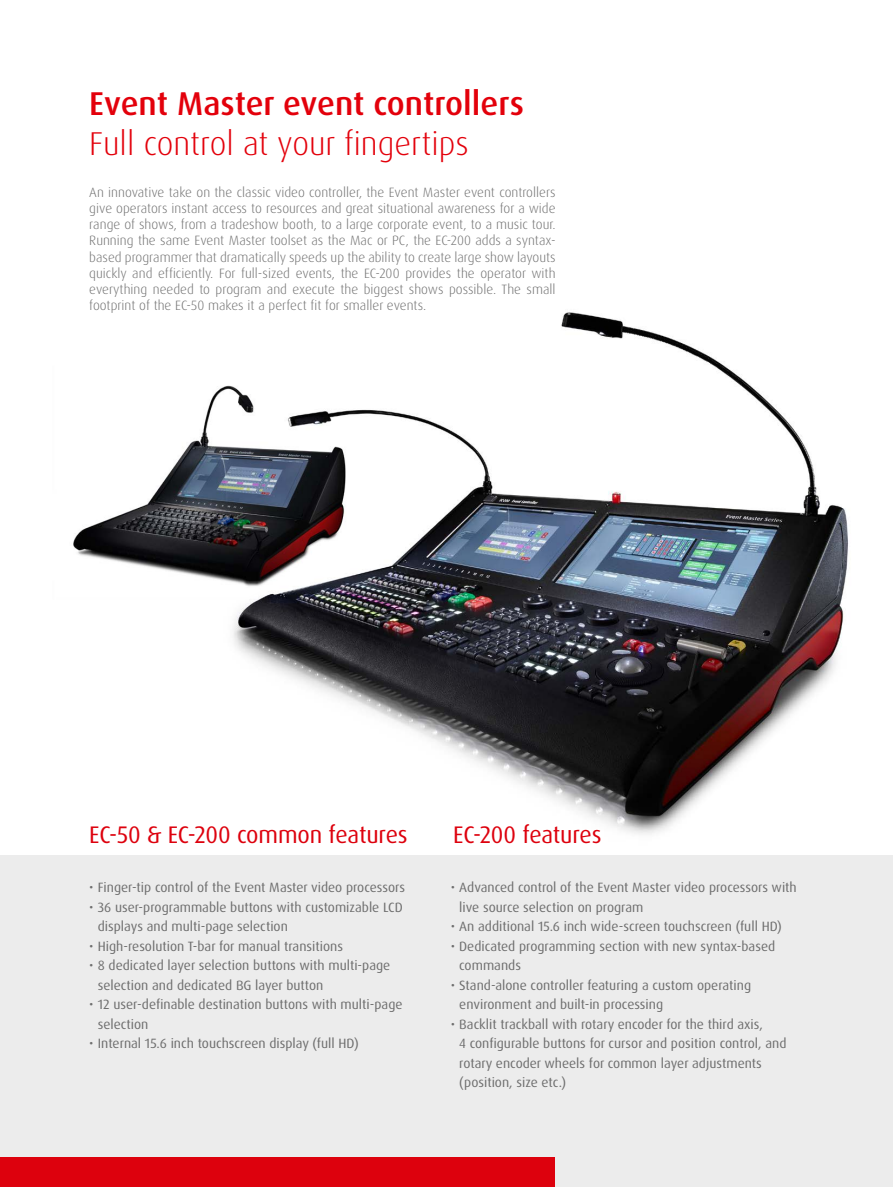
<style>
.page{position:relative;width:893px;height:1187px;background:#fff}
.page>*{position:absolute;margin:0;border:0;box-sizing:border-box;transform-origin:0 0}
.t1{font:500 33px "Dax Pro";color:#e3000b}
.t2{font:300 33px "Dax Pro";color:#e3000b}
.t3{font:24px "Dax Pro";letter-spacing:-.01em;color:#dd010d}
.t4{font:13.5px/19.5px "Dax Pro";color:#6e6e6e}
.t5{font:300 13.5px/16.2px "Dax Pro";color:#6e6e6e;text-align:justify}
</style>
<div class="page">
<img style="left:233px;top:312px;width:615px;height:522px">
<img style="left:73px;top:366px;width:288px;height:233px">
<div style="left:0;top:855px;width:893px;height:331px;background:#ececec"></div>
<div style="left:0;top:1157px;width:555px;height:29px;background:#dd010d"></div>
<h1 class="t1" style="left:89px;top:82px;width:436px">Event Master event controllers</h1>
<h1 class="t2" style="left:89px;top:122px;width:381px">Full control at your fingertips</h1>
<p class="t5" style="left:89px;top:184px;width:468px">An innovative take on the classic video controller, the Event Master event controllers give operators instant access to resources and great situational awareness for a wide range of shows, from a tradeshow booth, to a large corporate event, to a music tour.<br>Running the same Event Master toolset as the Mac or PC, the EC-200 adds a syntax&shy;based programmer that dramatically speeds up the ability to create large show layouts quickly and efficiently. For full-sized events, the EC-200 provides the operator with everything needed to program and execute the biggest shows possible. The small footprint of the EC-50 makes it a perfect fit for smaller events.</p>
<h2 class="t3" style="left:89px;top:818px;width:320px">EC-50 &amp; EC-200 common features</h2>
<h2 class="t3" style="left:453px;top:818px;width:150px">EC-200 features</h2>
<p class="t4" style="left:89px;top:877px;width:317px">• Finger-tip control of the Event Master video processors</p>
<p class="t4" style="left:98px;top:897px;width:306px;text-indent:-9px">• 36 user-programmable buttons with customizable LCD displays and multi-page selection</p>
<p class="t4" style="left:89px;top:936px;width:255px">• High-resolution T-bar for manual transitions</p>
<p class="t4" style="left:98px;top:955px;width:294px;text-indent:-9px">• 8 dedicated layer selection buttons with multi-page selection and dedicated BG layer button</p>
<p class="t4" style="left:98px;top:994px;width:306px;text-indent:-9px">• 12 user-definable destination buttons with multi-page selection</p>
<p class="t4" style="left:89px;top:1033px;width:271px">• Internal 15.6 inch touchscreen display (full HD)</p>
<p class="t4" style="left:459px;top:877px;width:339px;text-indent:-9px">• Advanced control of the Event Master video processors with live source selection on program</p>
<p class="t4" style="left:451px;top:916px;width:333px">• An additional 15.6 inch wide-screen touchscreen (full HD)</p>
<p class="t4" style="left:459px;top:936px;width:317px;text-indent:-9px">• Dedicated programming section with new syntax-based commands</p>
<p class="t4" style="left:459px;top:975px;width:293px;text-indent:-9px">• Stand-alone controller featuring a custom operating environment and built-in processing</p>
<p class="t4" style="left:459px;top:1014px;width:329px;text-indent:-9px">• Backlit trackball with rotary encoder for the third axis,<br>4 configurable buttons for cursor and position control, and rotary encoder wheels for common layer adjustments (position, size etc.)</p>
</div>
